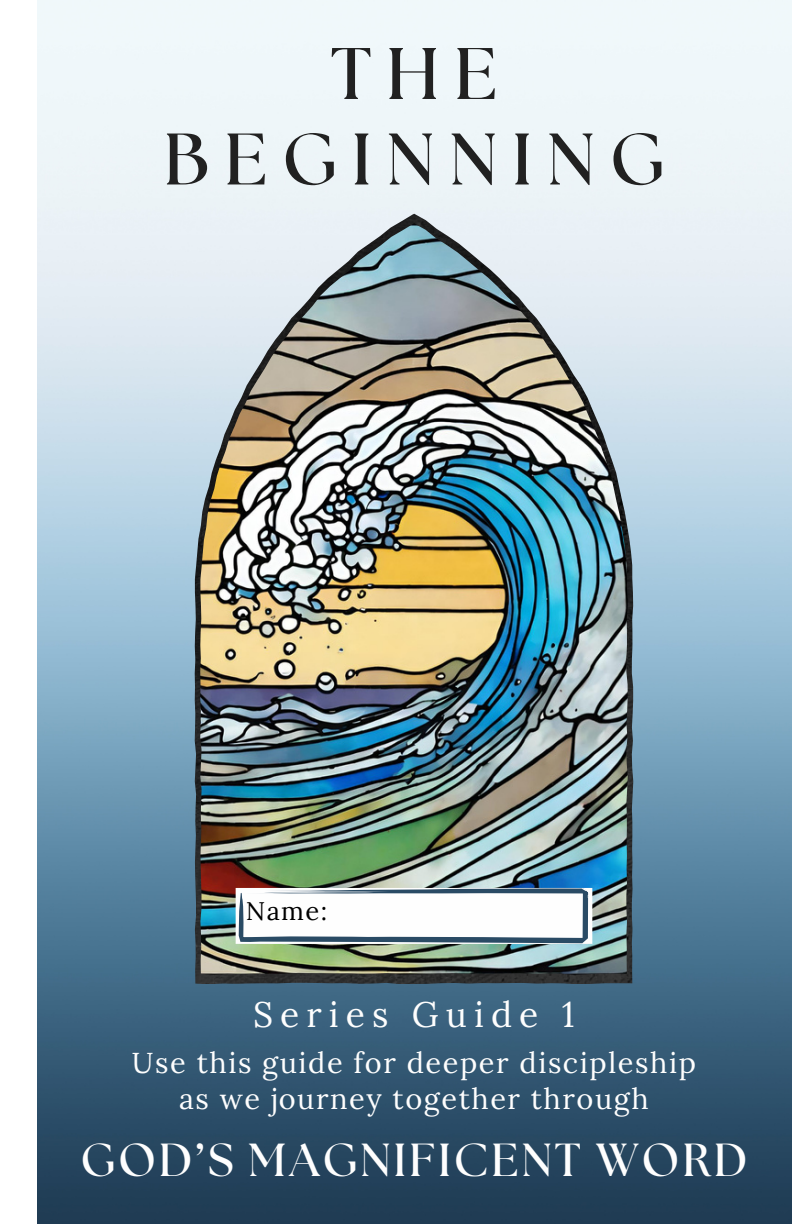
<style>
.page{position:relative;width:792px;height:1224px;background:#fff}
.page>*{position:absolute;margin:0;border:0;box-sizing:border-box;transform-origin:0 0}
.t1{font:700 72.8px/85.6px "The Seasons";letter-spacing:.2em;color:#212121;text-align:center}
.t2{font:700 46.2px "The Seasons";letter-spacing:.06em;color:#fefefe}
.t3{font:35.4px "Lora";letter-spacing:.2em;color:#fefefe}
.t4{font:29px/36px "Lora";letter-spacing:.055em;color:#fefefe;text-align:center}
.t5{font:25.6px "Lora";color:#000}
</style>
<div class="page">
<img style="left:37px;top:0;width:755px;height:1224px">
<img style="left:195px;top:214px;width:438px;height:770px">
<img style="left:200px;top:223px;width:428px;height:751px">
<svg style="left:236px;top:888px;width:356px;height:56px"></svg>
<p class="t1" style="left:164px;top:34px;width:502px">THE<br>BEGINNING</p>
<p class="t5" style="left:246px;top:894px;width:83px">Name:</p>
<p class="t3" style="left:253px;top:992px;width:323px">Series Guide 1</p>
<p class="t4" style="left:132px;top:1044px;width:566px">Use this guide for deeper discipleship as we journey together through</p>
<p class="t2" style="left:80px;top:1139px;width:669px">GOD’S MAGNIFICENT WORD</p>
</div>
